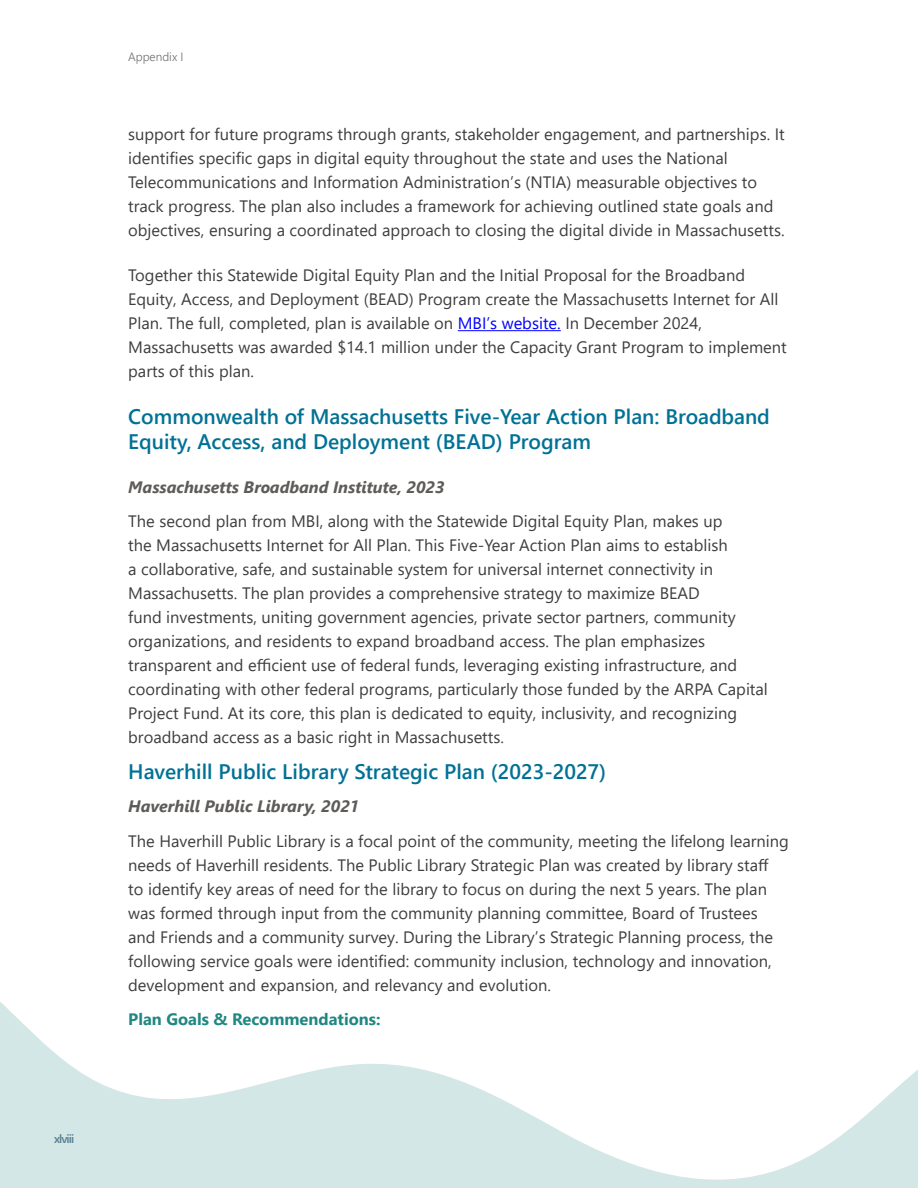
<style>
.page{position:relative;width:918px;height:1188px;background:#fff}
.page>*{position:absolute;margin:0;border:0;box-sizing:border-box;transform-origin:0 0}
.Body_Text{font:600 21px/25.5px "Segoe UI";color:#007195}
.Heading_3_colored{font:600 21px "Segoe UI";color:#007195}
.Heading_3{font:16.5px/24px "Segoe UI";color:#3e3e3f}
.Body_Text-2{font:16.5px/24px "Segoe UI";color:#3e3e3f}
.Heading_5_italic{font:italic 700 16.5px "Segoe UI";color:#5e5c59}
.Body_Text_colored{font:700 16.5px "Segoe UI";color:#218781}
.Master_ChapterName{font:300 12px "Segoe UI";color:#6c6d70}
.Master_PageNumber{font:600 12px "Segoe UI";letter-spacing:-.075em;color:#577d90}
.s1{color:#00f}
</style>
<div class="page">
<svg style="left:0;top:1002px;width:918px;height:186px"></svg>
<hr style="left:458px;top:330px;width:103px;height:1px;background:#00f">
<p class="Master_PageNumber" style="left:54px;top:1127px;width:22px">xlviii</p>
<p class="Master_ChapterName" style="left:128px;top:45px;width:57px">Appendix I</p>
<p class="Body_Text-2" style="left:128px;top:121px;width:658px">support for future programs through grants, stakeholder engagement, and partnerships. It identifies specific gaps in digital equity throughout the state and uses the National Telecommunications and Information Administration’s (NTIA) measurable objectives to track progress. The plan also includes a framework for achieving outlined state goals and objectives, ensuring a coordinated approach to closing the digital divide in Massachusetts.</p>
<p class="Body_Text-2" style="left:128px;top:262px;width:660px">Together this Statewide Digital Equity Plan and the Initial Proposal for the Broadband Equity, Access, and Deployment (BEAD) Program create the Massachusetts Internet for All Plan. The full, completed, plan is available on <span class="s1">MBI’s website.</span> In December 2024, Massachusetts was awarded $14.1 million under the Capacity Grant Program to implement parts of this plan.</p>
<p class="Body_Text" style="left:128px;top:402px;width:643px">Commonwealth of Massachusetts Five-Year Action Plan: Broadband<br>Equity, Access, and Deployment (BEAD) Program</p>
<p class="Heading_5_italic" style="left:128px;top:471px;width:318px">Massachusetts Broadband Institute, 2023</p>
<p class="Heading_3" style="left:128px;top:508px;width:641px">The second plan from MBI, along with the Statewide Digital Equity Plan, makes up<br>the Massachusetts Internet for All Plan. This Five-Year Action Plan aims to establish<br>a collaborative, safe, and sustainable system for universal internet connectivity in Massachusetts. The plan provides a comprehensive strategy to maximize BEAD<br>fund investments, uniting government agencies, private sector partners, community organizations, and residents to expand broadband access. The plan emphasizes transparent and efficient use of federal funds, leveraging existing infrastructure, and coordinating with other federal programs, particularly those funded by the ARPA Capital Project Fund. At its core, this plan is dedicated to equity, inclusivity, and recognizing broadband access as a basic right in Massachusetts.</p>
<p class="Heading_3_colored" style="left:128px;top:752px;width:479px">Haverhill Public Library Strategic Plan (2023-2027)</p>
<p class="Heading_5_italic" style="left:128px;top:791px;width:233px">Haverhill Public Library, 2021</p>
<p class="Heading_3" style="left:128px;top:827px;width:662px">The Haverhill Public Library is a focal point of the community, meeting the lifelong learning needs of Haverhill residents. The Public Library Strategic Plan was created by library staff<br>to identify key areas of need for the library to focus on during the next 5 years. The plan was formed through input from the community planning committee, Board of Trustees and Friends and a community survey. During the Library’s Strategic Planning process, the following service goals were identified: community inclusion, technology and innovation, development and expansion, and relevancy and evolution.</p>
<p class="Body_Text_colored" style="left:128px;top:1004px;width:254px">Plan Goals &amp; Recommendations:</p>
</div>
